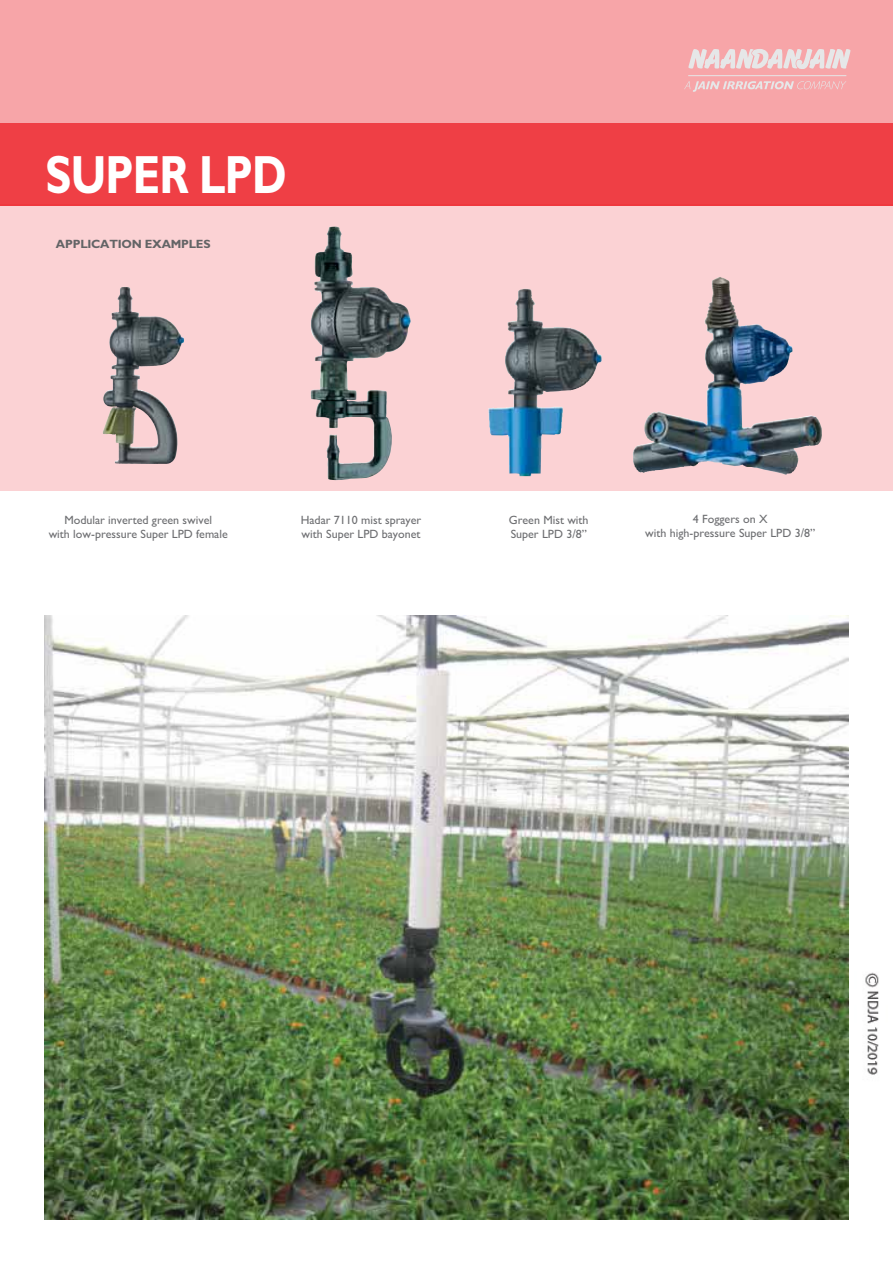
<style>
.page{position:relative;width:893px;height:1263px;background:#fff}
.page>*{position:absolute;margin:0;border:0;box-sizing:border-box;transform-origin:0 0}
.t1{font:700 54px "M Gill Sans";letter-spacing:-.02em;color:#fff;scale:.8 1}
.t2{font:12px/14.4px "M Gill Sans";color:#6d6e71;text-align:center}
.t3{font:700 12px "M Gill Sans";letter-spacing:-.02em;color:#636466}
</style>
<div class="page">
<div style="left:0;top:0;width:893px;height:123px;background:#f7a5a8"></div>
<svg style="left:0;top:205px;width:893px;height:286px;background:#ebc7ca"></svg>
<div style="left:0;top:123px;width:893px;height:82px;background:#ef3f45"></div>
<svg style="left:684px;top:81px;width:162px;height:11px"></svg>
<svg style="left:688px;top:49px;width:163px;height:20px"></svg>
<hr style="left:688px;top:75px;width:158px;height:1px;background:#e6e7e8">
<img style="left:102px;top:287px;width:21px;height:177px">
<img style="left:309px;top:227px;width:102px;height:254px">
<img style="left:488px;top:289px;width:114px;height:187px">
<img style="left:633px;top:281px;width:81px;height:192px">
<img style="left:44px;top:616px;width:805px;height:603px">
<img style="left:865px;top:972px;width:14px;height:103px">
<h1 class="t1" style="left:45px;top:144px;width:303px">SUPER LPD</h1>
<p class="t3" style="left:56px;top:237px;width:156px">APPLICATION EXAMPLES</p>
<p class="t2" style="left:49px;top:512px;width:181px">Modular inverted green swivel<br>with low-pressure Super LPD female</p>
<p class="t2" style="left:301px;top:512px;width:122px;text-align:left">Hadar 7110 mist sprayer with Super LPD bayonet</p>
<p class="t2" style="left:509px;top:512px;width:81px;text-align:left">Green Mist with<br>Super LPD 3/8”</p>
<p class="t2" style="left:645px;top:512px;width:171px">4 Foggers on X<br>with high-pressure Super LPD 3/8”</p>
</div>
